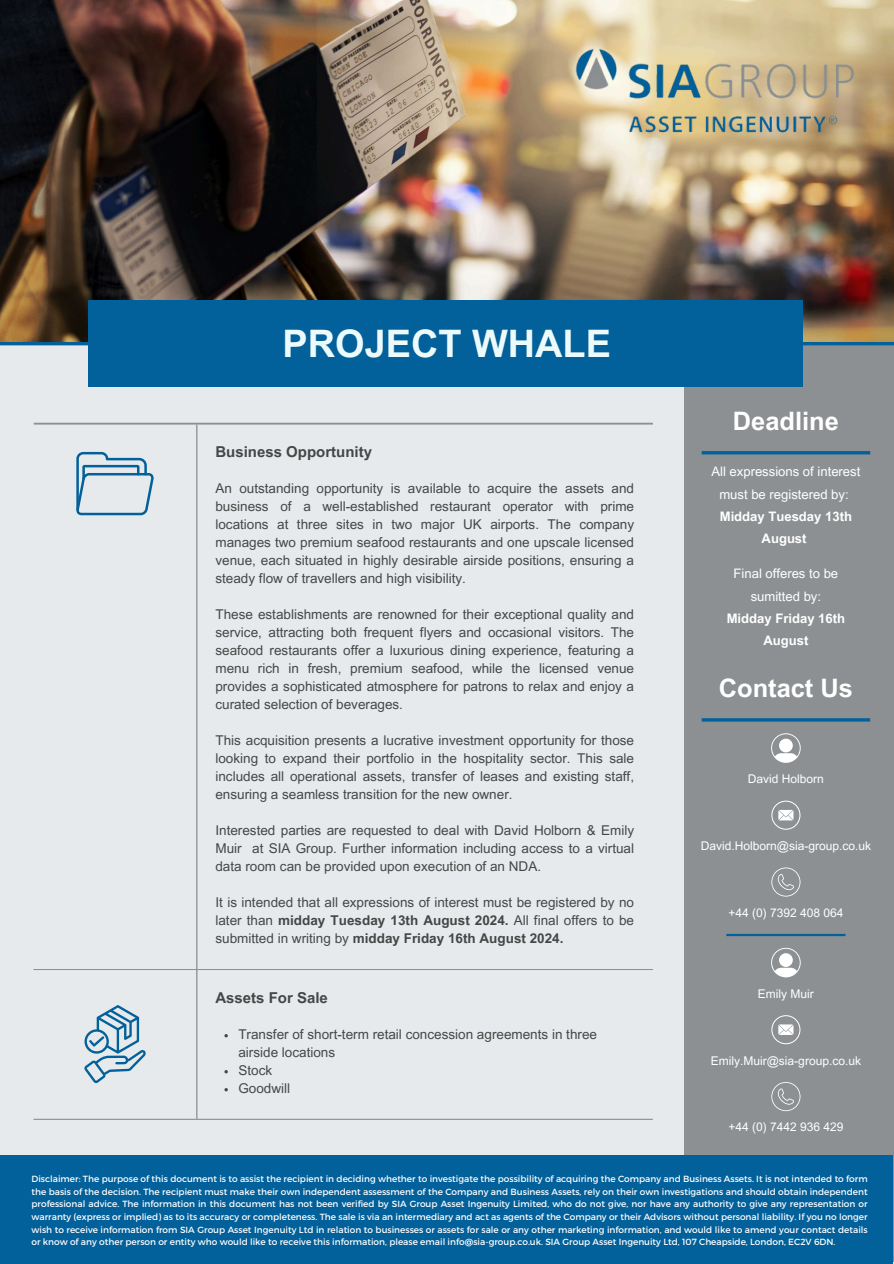
<style>
.page{position:relative;width:894px;height:1264px;background:#fff}
.page>*{position:absolute;margin:0;border:0;box-sizing:border-box;transform-origin:0 0}
.t1{font:700 37.95px "Arial MT Pro";color:#edfafb}
.t2{font:700 25.35px "Arial MT Pro";color:#fff}
.t3{font:700 15px "Arial MT Pro";color:#454646}
.t4{font:13.5px/18px "Arial MT Pro";color:#454646;text-align:justify}
.t5{font:13.05px/22.4px "Arial MT Pro";color:#fff;text-align:center}
.t6{font:12px "Arial MT Pro";color:#fff}
.t7{font:9px/12.6px "Montserrat";color:#fff;text-align:justify}
.s1{font-weight:700}
</style>
<div class="page">
<div style="left:0;top:0;width:893px;height:1263px;background:#e7eaec"></div>
<div style="left:683px;top:344px;width:210px;height:917px;background:#8d9092"></div>
<img style="left:0;top:0;width:893px;height:342px">
<div style="left:88px;top:300px;width:714px;height:87px;background:#02609a"></div>
<hr style="left:0;top:342px;width:893px;height:3px;background:#02609a">
<div style="left:0;top:1155px;width:892px;height:108px;background:#02609a"></div>
<svg style="left:224px;top:1034px;width:4px;height:3px"></svg>
<svg style="left:224px;top:1070px;width:4px;height:3px"></svg>
<svg style="left:224px;top:1088px;width:4px;height:3px"></svg>
<hr style="left:196px;top:424px;width:1px;height:694px;background:#8d9092">
<hr style="left:34px;top:969px;width:618px;height:1px;background:#8d9092">
<hr style="left:34px;top:1118px;width:618px;height:1px;background:#8d9092">
<hr style="left:34px;top:423px;width:618px;height:1px;background:#8d9092">
<svg style="left:76px;top:452px;width:78px;height:63px"></svg>
<hr style="left:701px;top:451px;width:168px;height:3px;background:#02609a">
<svg style="left:84px;top:1005px;width:62px;height:78px"></svg>
<img style="left:568px;top:34px;width:291px;height:112px">
<hr style="left:701px;top:718px;width:168px;height:3px;background:#02609a">
<svg style="left:771px;top:733px;width:29px;height:29px"></svg>
<svg style="left:771px;top:800px;width:29px;height:29px"></svg>
<svg style="left:771px;top:867px;width:29px;height:29px"></svg>
<hr style="left:726px;top:933px;width:119px;height:3px;background:#02609a">
<svg style="left:771px;top:947px;width:29px;height:30px"></svg>
<svg style="left:771px;top:1015px;width:29px;height:29px"></svg>
<svg style="left:771px;top:1082px;width:29px;height:29px"></svg>
<p class="t1" style="left:282px;top:329px;width:330px">PROJECT WHALE</p>
<p class="t3" style="left:215px;top:446px;width:158px">Business Opportunity</p>
<h1 class="t4" style="left:215px;top:481px;width:420px">An outstanding opportunity is available to acquire the assets and business of a well-established restaurant operator with prime locations at three sites in two major UK airports. The company manages two premium seafood restaurants and one upscale licensed venue, each situated in highly desirable airside positions, ensuring a steady flow of travellers and high visibility.</h1>
<h2 class="t4" style="left:215px;top:607px;width:420px">These establishments are renowned for their exceptional quality and service, attracting both frequent flyers and occasional visitors. The seafood restaurants offer a luxurious dining experience, featuring a menu rich in fresh, premium seafood, while the licensed venue provides a sophisticated atmosphere for patrons to relax and enjoy a curated selection of beverages.</h2>
<h4 class="t4" style="left:215px;top:733px;width:420px">This acquisition presents a lucrative investment opportunity for those looking to expand their portfolio in the hospitality sector. This sale includes all operational assets, transfer of leases and existing staff, ensuring a seamless transition for the new owner.</h4>
<h4 class="t4" style="left:215px;top:823px;width:420px">Interested parties are requested to deal with David Holborn &amp; Emily Muir at SIA Group. Further information including access to a virtual data room can be provided upon execution of an NDA.</h4>
<h2 class="t4" style="left:215px;top:894px;width:420px">It is intended that all expressions of interest must be registered by no later than <span class="s1">midday Tuesday 13th August 2024.</span> All final offers to be submitted in writing by <span class="s1">midday Friday 16th August 2024.</span></h2>
<p class="t3" style="left:215px;top:991px;width:114px">Assets For Sale</p>
<h4 class="t4" style="left:238px;top:1026px;width:360px">Transfer of short-term retail concession agreements in three airside locations</h4>
<p class="t4" style="left:238px;top:1062px;width:35px">Stock</p>
<p class="t4" style="left:238px;top:1080px;width:53px">Goodwill</p>
<p class="t2" style="left:732px;top:411px;width:107px">Deadline</p>
<h4 class="t5" style="left:711px;top:462px;width:150px">All expressions of interest must be registered by:<br><span class="s1">Midday Tuesday 13th<br>August</span></h4>
<p class="t5" style="left:726px;top:564px;width:120px">Final offeres to be sumitted by:<br><span class="s1">Midday Friday 16th<br>August</span></p>
<h3 class="t2" style="left:718px;top:678px;width:136px">Contact Us</h3>
<p class="t6" style="left:747px;top:774px;width:78px">David Holborn</p>
<p class="t6" style="left:700px;top:841px;width:172px">David.Holborn@sia-group.co.uk</p>
<p class="t6" style="left:728px;top:908px;width:116px">+44 (0) 7392 408 064</p>
<p class="t6" style="left:757px;top:989px;width:57px">Emily Muir</p>
<p class="t6" style="left:710px;top:1055px;width:152px">Emily.Muir@sia-group.co.uk</p>
<p class="t6" style="left:728px;top:1122px;width:116px">+44 (0) 7442 936 429</p>
<h4 class="t7" style="left:31px;top:1171px;width:837px">Disclaimer: The purpose of this document is to assist the recipient in deciding whether to investigate the possibility of acquiring the Company and Business Assets. It is not intended to form the basis of the decision. The recipient must make their own independent assessment of the Company and Business Assets, rely on their own investigations and should obtain independent professional advice. The information in this document has not been verified by SIA Group Asset Ingenuity Limited, who do not give, nor have any authority to give any representation or warranty (express or implied) as to its accuracy or completeness. The sale is via an intermediary and act as agents of the Company or their Advisors without personal liability. If you no longer wish to receive information from SIA Group Asset Ingenuity Ltd in relation to businesses or assets for sale or any other marketing information, and would like to amend your contact details or know of any other person or entity who would like to receive this information, please email info@sia-group.co.uk. SIA Group Asset Ingenuity Ltd, 107 Cheapside, London, EC2V 6DN.</h4>
</div>
